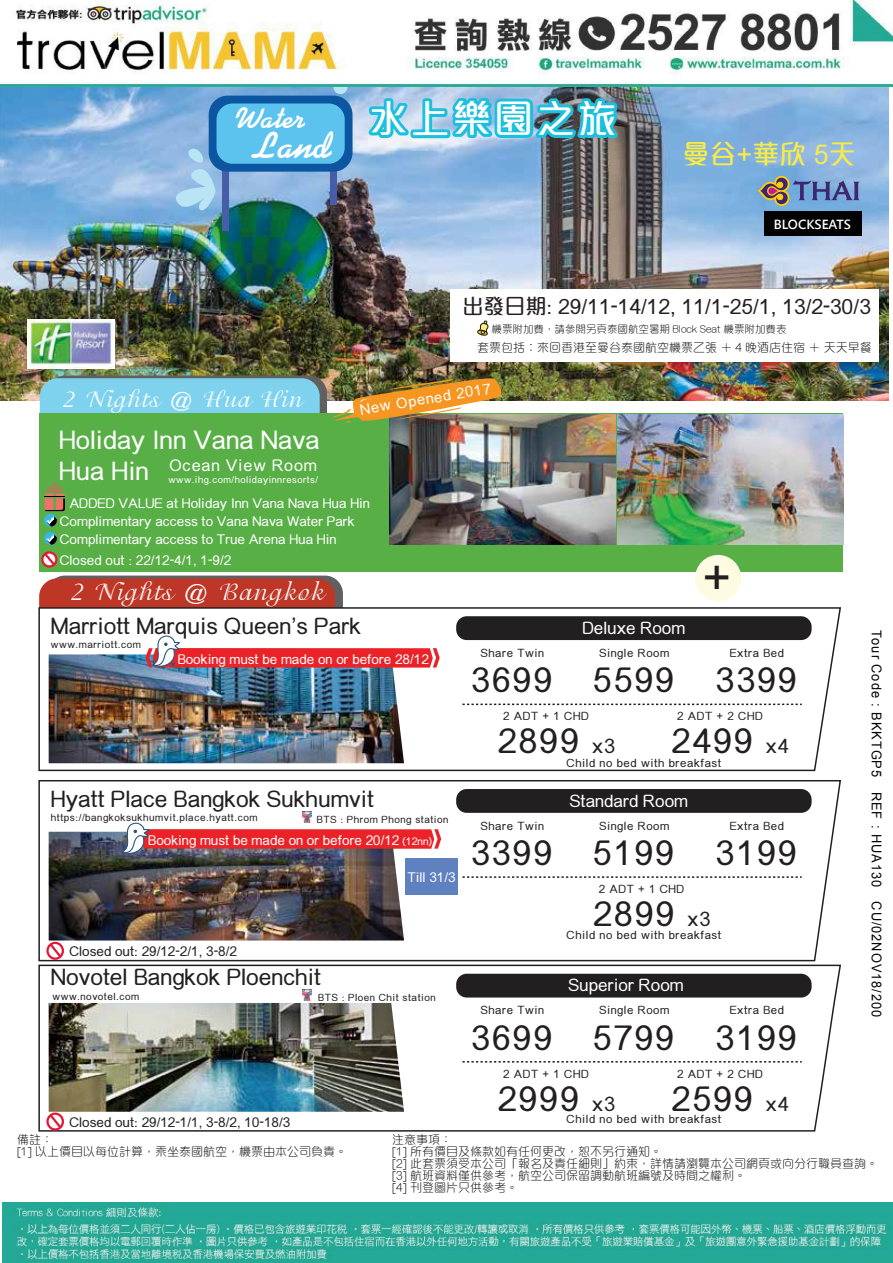
<style>
.page{position:relative;width:893px;height:1263px;background:#fff}
.page>*{position:absolute;margin:0;border:0;box-sizing:border-box;transform-origin:0 0}
.t1{font:500 49.2px "M Elle HK";color:#221f20}
.t2{font:500 38.85px "M Elle HK";letter-spacing:.075em;color:#fff}
.t3{font:700 37.5px "Kaufmann BT";color:#fff}
.t4{font:500 34.35px "M Elle HK";letter-spacing:.05em;color:#221f20}
.t5{font:700 29.7px "Kaufmann BT";color:#fff}
.t6{font:500 27px "M Elle HK";color:#f7ec45}
.t7{font:500 25.65px/30.8px "M Elle HK";color:#fff}
.t8{font:25.65px "Adorable";letter-spacing:.05em;color:#fff}
.t9{font:24.3px "Adorable";letter-spacing:.05em;color:#fff}
.t10{font:500 22.8px "M Elle HK";color:#221f20}
.t11{font:500 21px "M Elle HK";color:#241f20}
.t12{font:500 17.1px "M Elle HK";color:#fff}
.t13{font:500 16.2px "M Elle HK";letter-spacing:.05em;color:#fff}
.t14{font:500 14.7px "M Elle HK";color:#fff}
.t15{font:500 13.5px/17.5px "M Elle HK";color:#fff}
.t16{font:500 13.5px "M Elle HK";color:#221f20}
.t17{font:13.5px "Arial";letter-spacing:.075em;color:#030303;scale:.95 1}
.t18{font:700 12.45px "Microsoft Jheng Hei";color:#fff}
.t19{font:300 12px/12px "M Elle HK";color:#030303}
.t20{font:500 11.4px "M Elle HK";letter-spacing:.05em;color:#221f20}
.t21{font:300 10.5px "M Elle HK";color:#020303}
.t22{font:500 10.05px "M Elle HK";letter-spacing:.05em;color:#221f20}
.t23{font:500 9.45px "M Elle HK";letter-spacing:.05em;color:#fff}
.s1{font-family:"Arial";font-weight:400}
.s2{font-size:10.5px}
.s3{font-size:19.95px}
</style>
<div class="page">
<img style="left:0;top:86px;width:888px;height:314px">
<img style="left:27px;top:320px;width:88px;height:48px">
<div style="left:764px;top:211px;width:97px;height:25px;background:#030303"></div>
<svg style="left:757px;top:176px;width:103px;height:30px;background:#788dac"></svg>
<div style="left:39px;top:578px;width:296px;height:69px;background:#bd3626;border-radius:18px"></div>
<div style="left:222px;top:167px;width:7px;height:64px;background:#475daa"></div>
<div style="left:330px;top:167px;width:7px;height:38px;background:#475daa"></div>
<div style="left:209px;top:96px;width:144px;height:76px;background:#0b55a1;border-radius:19px"></div>
<div style="left:217px;top:103px;width:128px;height:61px;background:#5cc3ef;border-radius:16px"></div>
<svg style="left:169px;top:144px;width:48px;height:71px;background:#95c0e4"></svg>
<svg style="left:333px;top:80px;width:14px;height:14px"></svg>
<img style="left:358px;top:89px;width:265px;height:55px">
<div style="left:47px;top:375px;width:280px;height:65px;background:#606060;border-radius:18px"></div>
<div style="left:40px;top:378px;width:280px;height:65px;background:#7ed2ee;border-radius:18px"></div>
<div style="left:39px;top:413px;width:804px;height:158px;background:#58af46"></div>
<img style="left:389px;top:414px;width:226px;height:130px">
<svg style="left:44px;top:532px;width:13px;height:13px"></svg>
<svg style="left:46px;top:534px;width:11px;height:11px"></svg>
<svg style="left:44px;top:482px;width:21px;height:45px"></svg>
<img style="left:617px;top:414px;width:226px;height:130px">
<div style="left:695px;top:555px;width:46px;height:46px;background:#fdfbe1;border-radius:50%"></div>
<div style="left:41px;top:551px;width:16px;height:16px;border:2px solid #e21836;border-radius:50%"></div>
<svg style="left:42px;top:551px;width:16px;height:17px"></svg>
<svg style="left:38px;top:606px;width:803px;height:166px"></svg>
<div style="left:456px;top:616px;width:356px;height:24px;background:#221f20;border-radius:11px"></div>
<svg style="left:462px;top:704px;width:340px;height:1px"></svg>
<img style="left:49px;top:654px;width:355px;height:109px">
<svg style="left:38px;top:780px;width:803px;height:182px"></svg>
<div style="left:456px;top:789px;width:356px;height:24px;background:#221f20;border-radius:11px"></div>
<svg style="left:462px;top:876px;width:340px;height:2px"></svg>
<img style="left:49px;top:832px;width:355px;height:108px">
<svg style="left:38px;top:964px;width:803px;height:168px"></svg>
<div style="left:456px;top:974px;width:356px;height:23px;background:#221f20;border-radius:11px"></div>
<svg style="left:462px;top:1061px;width:340px;height:1px"></svg>
<img style="left:49px;top:1003px;width:355px;height:109px">
<div style="left:451px;top:289px;width:428px;height:73px;background:#fff"></div>
<svg style="left:477px;top:320px;width:12px;height:16px"></svg>
<svg style="left:303px;top:989px;width:9px;height:11px"></svg>
<img style="left:332px;top:378px;width:170px;height:44px">
<svg style="left:145px;top:571px;width:295px;height:98px"></svg>
<svg style="left:120px;top:751px;width:321px;height:105px"></svg>
<div style="left:46px;top:1112px;width:18px;height:18px;border:2px solid #e21836;border-radius:50%"></div>
<svg style="left:47px;top:1112px;width:17px;height:19px"></svg>
<div style="left:46px;top:942px;width:18px;height:18px;border:2px solid #e21836;border-radius:50%"></div>
<svg style="left:47px;top:941px;width:17px;height:19px"></svg>
<div style="left:405px;top:858px;width:53px;height:37px;background:#5f81c0"></div>
<img style="left:3px;top:1202px;width:890px;height:61px">
<img style="left:0;top:0;width:893px;height:86px">
<h3 class="t5" style="left:235px;top:100px;width:72px">Water</h3>
<h3 class="t3" style="left:252px;top:124px;width:83px">Land</h3>
<h2 class="t2" style="left:369px;top:91px;width:249px">水上樂園之旅</h2>
<h3 class="t6" style="left:682px;top:135px;width:175px">曼谷+華欣 5天</h3>
<p class="t18" style="left:774px;top:217px;width:79px">BLOCKSEATS</p>
<h3 class="t9" style="left:63px;top:387px;width:241px">2 Nights @ Hua Hin</h3>
<h3 class="t7" style="left:59px;top:423px;width:262px">Holiday Inn Vana Nava<br>Hua Hin</h3>
<p class="t13" style="left:169px;top:454px;width:149px">Ocean View Room</p>
<p class="t23" style="left:168px;top:473px;width:151px">www.ihg.com/holidayinnresorts/</p>
<h3 class="t11" style="left:462px;top:291px;width:410px">出發日期: 29/11-14/12, 11/1-25/1, 13/2-30/3</h3>
<p class="t19" style="left:477px;top:341px;width:396px">套票包括︰來回香港至曼谷泰國航空機票乙張 ＋ 4 晚酒店住宿 ＋ 天天早餐</p>
<p class="t21" style="left:492px;top:322px;width:296px">機票附加費，請參閱另頁泰國航空暑期 Block Seat 機票附加費表</p>
<p class="t14" style="left:359px;top:399px;width:134px;rotate:-9deg">New Opened 2017</p>
<p class="t15" style="left:69px;top:494px;width:302px">ADDED VALUE at Holiday Inn Vana Nava Hua Hin</p>
<p class="t15" style="left:60px;top:512px;width:296px">Complimentary access to Vana Nava Water Park<br>Complimentary access to True Arena Hua Hin</p>
<p class="t15" style="left:60px;top:550px;width:173px">Closed out : 22/12-4/1, 1-9/2</p>
<h3 class="t8" style="left:71px;top:580px;width:255px">2 Nights @ Bangkok</h3>
<h3 class="t10" style="left:51px;top:609px;width:311px">Marriott Marquis Queen<span class="s1">’</span>s Park</h3>
<p class="t22" style="left:51px;top:637px;width:92px">www.marriott.com</p>
<p class="t15" style="left:178px;top:650px;width:253px">Booking must be made on or before 28/12</p>
<h3 class="t10" style="left:51px;top:782px;width:324px">Hyatt Place Bangkok Sukhumvit</h3>
<p class="t22" style="left:51px;top:810px;width:208px">https://bangkoksukhumvit.place.hyatt.com</p>
<p class="t22" style="left:317px;top:812px;width:133px">BTS : Phrom Phong station</p>
<p class="t15" style="left:148px;top:831px;width:285px">Booking must be made on or before 20/12 <span class="s2">(12nn)</span></p>
<p class="t16" style="left:70px;top:941px;width:169px">Closed out: 29/12-2/1, 3-8/2</p>
<p class="t15" style="left:407px;top:867px;width:50px">Till 31/3</p>
<h3 class="t10" style="left:51px;top:961px;width:271px">Novotel Bangkok Ploenchit</h3>
<p class="t22" style="left:53px;top:989px;width:88px">www.novotel.com</p>
<p class="t22" style="left:318px;top:990px;width:119px">BTS : Ploen Chit station</p>
<p class="t16" style="left:70px;top:1112px;width:222px">Closed out: 29/12-1/1, 3-8/2, 10-18/3</p>
<p class="t20" style="left:480px;top:644px;width:65px">Share Twin</p>
<h3 class="t4" style="left:471px;top:656px;width:83px">3699</h3>
<p class="t12" style="left:582px;top:615px;width:105px">Deluxe Room</p>
<h1 class="t1" style="left:702px;top:542px;width:30px">+</h1>
<p class="t20" style="left:599px;top:644px;width:72px">Single Room</p>
<p class="t20" style="left:730px;top:644px;width:56px">Extra Bed</p>
<h3 class="t4" style="left:593px;top:656px;width:206px">5599 3399</h3>
<p class="t20" style="left:503px;top:708px;width:87px">2 ADT + 1 CHD</p>
<h3 class="t4" style="left:498px;top:716px;width:119px">2899 <span class="s3">x3</span></h3>
<p class="t20" style="left:677px;top:708px;width:87px">2 ADT + 2 CHD</p>
<h3 class="t4" style="left:672px;top:716px;width:119px">2499 <span class="s3">x4</span></h3>
<p class="t20" style="left:567px;top:755px;width:156px">Child no bed with breakfast</p>
<p class="t12" style="left:570px;top:788px;width:120px">Standard Room</p>
<p class="t20" style="left:480px;top:817px;width:65px">Share Twin</p>
<p class="t20" style="left:599px;top:817px;width:72px">Single Room</p>
<p class="t20" style="left:730px;top:817px;width:56px">Extra Bed</p>
<h3 class="t4" style="left:471px;top:828px;width:83px">3399</h3>
<h3 class="t4" style="left:593px;top:828px;width:206px">5199 3199</h3>
<p class="t20" style="left:599px;top:881px;width:87px">2 ADT + 1 CHD</p>
<h3 class="t4" style="left:593px;top:889px;width:119px">2899 <span class="s3">x3</span></h3>
<p class="t20" style="left:567px;top:927px;width:156px">Child no bed with breakfast</p>
<p class="t12" style="left:568px;top:973px;width:117px">Superior Room</p>
<p class="t20" style="left:480px;top:1002px;width:65px">Share Twin</p>
<p class="t20" style="left:599px;top:1002px;width:72px">Single Room</p>
<p class="t20" style="left:730px;top:1002px;width:56px">Extra Bed</p>
<h3 class="t4" style="left:471px;top:1013px;width:83px">3699</h3>
<h3 class="t4" style="left:593px;top:1013px;width:206px">5799 3199</h3>
<p class="t20" style="left:503px;top:1066px;width:87px">2 ADT + 1 CHD</p>
<h3 class="t4" style="left:498px;top:1074px;width:119px">2999 <span class="s3">x3</span></h3>
<p class="t20" style="left:677px;top:1066px;width:87px">2 ADT + 2 CHD</p>
<h3 class="t4" style="left:672px;top:1074px;width:119px">2599 <span class="s3">x4</span></h3>
<p class="t20" style="left:567px;top:1110px;width:156px">Child no bed with breakfast</p>
<p class="t17" style="left:885px;top:629px;width:409px;rotate:90deg">Tour Code : BKKTGP5 REF : HUA130 CU/02NOV18/200</p>
<p class="t19" style="left:17px;top:1133px;width:331px">備註：<br>[1] 以上價目以每位計算，乘坐泰國航空，機票由本公司負責。</p>
<p class="t19" style="left:392px;top:1133px;width:487px">注意事項：<br>[1] 所有價目及條款如有任何更改，恕不另行通知。<br>[2] 此套票須受本公司「報名及責任細則」約束，詳情請瀏覽本公司網頁或向分行職員查詢。[3] 航班資料僅供參考，航空公司保留調動航班編號及時間之權利。<br>[4] 刊登圖片只供參考。</p>
</div>
